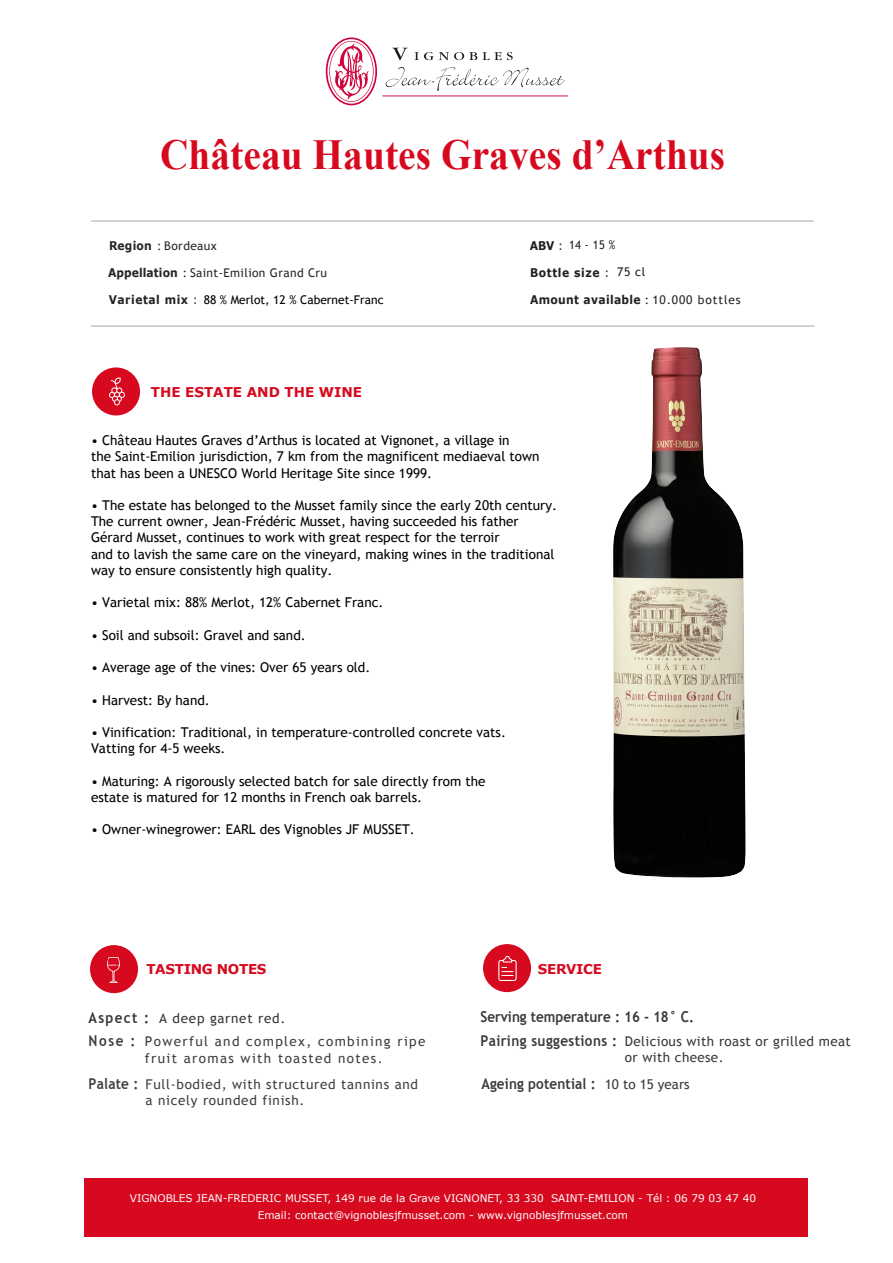
<style>
.page{position:relative;width:893px;height:1263px;background:#fff}
.page>*{position:absolute;margin:0;border:0;box-sizing:border-box;transform-origin:0 0}
.t1{font:700 42.75px "Times New Roman";color:#d7091f;scale:.92 1}
.t2{font:700 15px "Trebuchet MS";color:#3a3a3b;scale:.9 1}
.t3{font:700 15px "Trebuchet MS";letter-spacing:.01em;color:#3a3b3b;scale:.9 1}
.t4{font:13.5px/16.2px "Trebuchet MS";color:#000}
.t5{font:13.5px/26.7px "Trebuchet MS";letter-spacing:.05em;color:#404040}
.t6{font:13.5px/16.2px "Trebuchet MS";letter-spacing:.025em;color:#3a3a3b}
.t7{font:13.5px/23.5px "Trebuchet MS";letter-spacing:.1em;color:#3f403f}
.t8{font:700 13.5px "Verdana";color:#d7091f}
.t9{font:700 13.5px "Verdana";letter-spacing:-.025em;color:#d7091f}
.t10{font:12px "Trebuchet MS";letter-spacing:.03em;color:#272727}
.t11{font:12px "Trebuchet MS";color:#000}
.t12{font:700 12px "Verdana";letter-spacing:.03em;color:#212222;scale:.9 1}
.t13{font:700 12px "Verdana";letter-spacing:.055em;color:#202021;scale:.9 1}
.t14{font:12px "Trebuchet MS";color:#202021;scale:.92 1}
.t15{font:10.5px/16.5px "Verdana";color:#fff;text-align:center}
.s1{font-family:"Verdana";font-weight:700}
.s2{font-family:"Verdana";font-weight:700;color:#242425}
.s3{color:#242425}
.s4{font-family:"Verdana";color:#242425}
.s5{font-family:"Verdana"}
.s6{font-weight:400}
.s7{font-family:"Trebuchet MS";font-weight:400}
.s8{font-weight:700;font-size:15px;color:#363636}
.s9{color:#363636}
.s10{font-weight:700;font-size:15px}
.s11{color:#3f403f}
.s12{font-weight:400;font-size:13.5px}
</style>
<div class="page">
<hr style="left:91px;top:221px;width:722px;height:1px;background:#a8a8a8">
<hr style="left:91px;top:326px;width:723px;height:1px;background:#a4a4a4">
<img style="left:613px;top:347px;width:133px;height:531px">
<div style="left:92px;top:367px;width:48px;height:48px;background:#d7091f;border-radius:50%"></div>
<img style="left:109px;top:377px;width:16px;height:29px">
<div style="left:84px;top:1177px;width:724px;height:59px;background:#d7091f"></div>
<svg style="left:326px;top:37px;width:51px;height:68px"></svg>
<svg style="left:392px;top:48px;width:15px;height:12px"></svg>
<svg style="left:414px;top:52px;width:87px;height:8px"></svg>
<svg style="left:507px;top:52px;width:5px;height:8px"></svg>
<svg style="left:385px;top:67px;width:180px;height:24px"></svg>
<hr style="left:382px;top:96px;width:186px;height:1px;background:#d20d44">
<div style="left:90px;top:945px;width:48px;height:48px;background:#d7091f;border-radius:50%"></div>
<div style="left:483px;top:944px;width:48px;height:48px;background:#d7091f;border-radius:50%"></div>
<img style="left:107px;top:957px;width:13px;height:25px">
<img style="left:498px;top:956px;width:19px;height:24px">
<h1 class="t1" style="left:160px;top:125px;width:616px">Château Hautes Graves d’Arthus</h1>
<p class="t10" style="left:109px;top:239px;width:109px"><span class="s1">Region</span> : Bordeaux</p>
<p class="t10" style="left:108px;top:266px;width:221px"><span class="s2">Appellation</span> <span class="s3">:</span> Saint-Emilion Grand Cru</p>
<p class="t11" style="left:109px;top:293px;width:276px"><span class="s2">Varietal mix</span> <span class="s4">:</span> 88 % Merlot, 12 % Cabernet-Franc</p>
<p class="t14" style="left:530px;top:238px;width:95px"><span class="s1">ABV</span> <span class="s5">:</span> 14 - 15 %</p>
<p class="t13" style="left:530px;top:264px;width:129px">Bottle size <span class="s6">:</span> <span class="s7">75 cl</span></p>
<p class="t12" style="left:530px;top:291px;width:236px">Amount available <span class="s7">: 10.000 bottles</span></p>
<p class="t8" style="left:151px;top:383px;width:213px">THE ESTATE AND THE WINE</p>
<p class="t4" style="left:91px;top:432px;width:450px">• Château Hautes Graves d’Arthus is located at Vignonet, a village in<br>the Saint-Emilion jurisdiction, 7 km from the magnificent mediaeval town that has been a UNESCO World Heritage Site since 1999.</p>
<p class="t4" style="left:91px;top:497px;width:467px">• The estate has belonged to the Musset family since the early 20th century.<br>The current owner, Jean-Frédéric Musset, having succeeded his father Gérard Musset, continues to work with great respect for the terroir<br>and to lavish the same care on the vineyard, making wines in the traditional way to ensure consistently high quality.</p>
<p class="t4" style="left:91px;top:594px;width:294px">• Varietal mix: 88% Merlot, 12% Cabernet Franc.</p>
<p class="t4" style="left:91px;top:627px;width:216px">• Soil and subsoil: Gravel and sand.</p>
<p class="t4" style="left:91px;top:659px;width:281px">• Average age of the vines: Over 65 years old.</p>
<p class="t4" style="left:91px;top:692px;width:120px">• Harvest: By hand.</p>
<p class="t4" style="left:91px;top:724px;width:416px">• Vinification: Traditional, in temperature-controlled concrete vats.<br>Vatting for 4-5 weeks.</p>
<p class="t4" style="left:91px;top:773px;width:396px">• Maturing: A rigorously selected batch for sale directly from the estate is matured for 12 months in French oak barrels.</p>
<p class="t4" style="left:91px;top:821px;width:325px">• Owner-winegrower: EARL des Vignobles JF MUSSET.</p>
<p class="t9" style="left:146px;top:960px;width:122px">TASTING NOTES</p>
<p class="t7" style="left:89px;top:1006px;width:338px"><span class="s8">Aspect :</span> <span class="s9">A deep garnet red.<br></span><span class="s10">Nose :</span> Powerful and complex, combining ripe</p>
<p class="t5" style="left:89px;top:1044px;width:331px;text-indent:56px"><span class="s11">fruit aromas with toasted notes.<br></span><span class="s10">Palate :</span> Full-bodied, with structured tannins and</p>
<p class="t5" style="left:145px;top:1087px;width:160px">a nicely rounded finish.</p>
<p class="t9" style="left:538px;top:960px;width:65px">SERVICE</p>
<p class="t2" style="left:480px;top:1007px;width:239px">Serving temperature : 16 - 18° C.</p>
<p class="t6" style="left:625px;top:1032px;width:227px;text-indent:-144px"><span class="s10">Pairing suggestions :</span> Delicious with roast or grilled meat or with cheese.</p>
<p class="t3" style="left:481px;top:1073px;width:233px">Ageing potential : <span class="s12">10 to 15 years</span></p>
<p class="t15" style="left:130px;top:1189px;width:627px">VIGNOBLES JEAN-FREDERIC MUSSET, 149 rue de la Grave VIGNONET, 33 330 SAINT-EMILION - Tél : 06 79 03 47 40<br>Email: contact@vignoblesjfmusset.com - www.vignoblesjfmusset.com</p>
</div>
